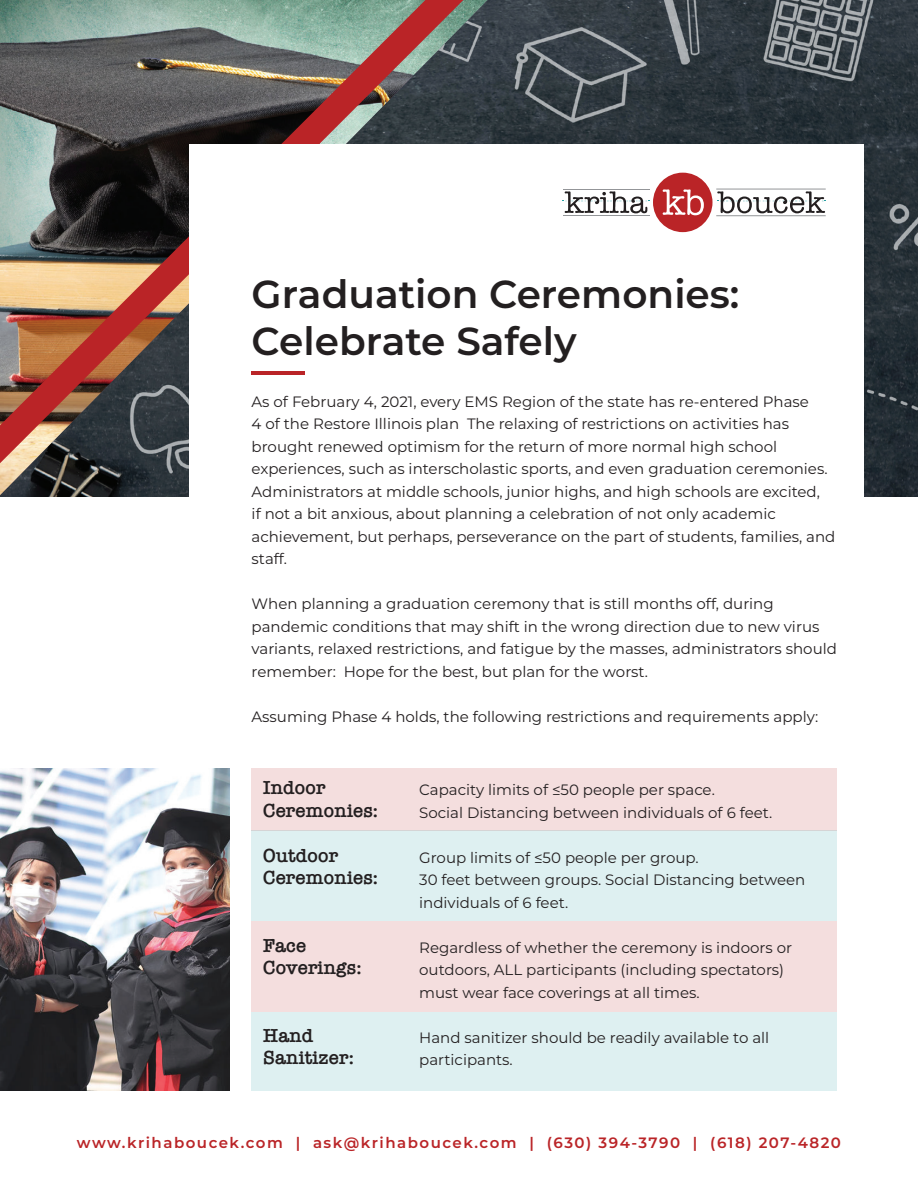
<style>
.page{position:relative;width:918px;height:1188px;background:#fff}
.page>*{position:absolute;margin:0;border:0;box-sizing:border-box;transform-origin:0 0}
.t1{font:600 39px/46.8px "Montserrat";color:#231f20}
.t2{font:600 19.5px/22.5px "American Typewriter";color:#231f20}
.t3{font:15px/22.5px "Montserrat";color:#231f20}
.t4{font:600 15px "Montserrat";letter-spacing:.1em;color:#ba2427}
</style>
<div class="page">
<div style="left:252px;top:768px;width:585px;height:62px;background:#f4dede"></div>
<div style="left:252px;top:921px;width:585px;height:91px;background:#f4dede"></div>
<div style="left:252px;top:830px;width:585px;height:91px;background:#def0f1"></div>
<div style="left:252px;top:1012px;width:585px;height:78px;background:#def0f1"></div>
<img style="left:0;top:0;width:918px;height:497px">
<img style="left:0;top:0;width:488px;height:495px">
<img style="left:0;top:0;width:463px;height:463px">
<div style="left:189px;top:144px;width:675px;height:504px;background:#fff"></div>
<img style="left:0;top:768px;width:230px;height:322px">
<hr style="left:252px;top:372px;width:53px;height:3px;background:#ba2427">
<div style="left:653px;top:173px;width:60px;height:59px;background:#ba2427;border-radius:50%"></div>
<svg style="left:663px;top:189px;width:41px;height:26px"></svg>
<hr style="left:563px;top:189px;width:86px;height:1px;background:#939598">
<hr style="left:563px;top:216px;width:86px;height:1px;background:#939598">
<hr style="left:716px;top:189px;width:110px;height:1px;background:#939598">
<hr style="left:716px;top:215px;width:110px;height:1px;background:#939598">
<svg style="left:563px;top:191px;width:86px;height:22px"></svg>
<svg style="left:717px;top:191px;width:109px;height:22px"></svg>
<h1 class="t1" style="left:252px;top:269px;width:489px">Graduation Ceremonies:<br>Celebrate Safely</h1>
<p class="t3" style="left:252px;top:390px;width:585px">As of February 4, 2021, every EMS Region of the state has re-entered Phase<br>4 of the Restore Illinois plan The relaxing of restrictions on activities has brought renewed optimism for the return of more normal high school experiences, such as interscholastic sports, and even graduation ceremonies.<br>Administrators at middle schools, junior highs, and high schools are excited,<br>if not a bit anxious, about planning a celebration of not only academic achievement, but perhaps, perseverance on the part of students, families, and staff.</p>
<p class="t3" style="left:252px;top:592px;width:587px">When planning a graduation ceremony that is still months off, during pandemic conditions that may shift in the wrong direction due to new virus variants, relaxed restrictions, and fatigue by the masses, administrators should remember: Hope for the best, but plan for the worst.</p>
<p class="t3" style="left:252px;top:705px;width:568px">Assuming Phase 4 holds, the following restrictions and requirements apply:</p>
<h2 class="t2" style="left:263px;top:776px;width:117px">Indoor<br>Ceremonies:</h2>
<h2 class="t2" style="left:263px;top:844px;width:117px">Outdoor<br>Ceremonies:</h2>
<h2 class="t2" style="left:263px;top:934px;width:100px">Face<br>Coverings:</h2>
<h2 class="t2" style="left:263px;top:1024px;width:92px">Hand<br>Sanitizer:</h2>
<p class="t3" style="left:419px;top:778px;width:355px">Capacity limits of ≤50 people per space.<br>Social Distancing between individuals of 6 feet.</p>
<p class="t3" style="left:419px;top:846px;width:388px">Group limits of ≤50 people per group.<br>30 feet between groups. Social Distancing between individuals of 6 feet.</p>
<p class="t3" style="left:419px;top:936px;width:374px">Regardless of whether the ceremony is indoors or outdoors, ALL participants (including spectators) must wear face coverings at all times.</p>
<p class="t3" style="left:419px;top:1026px;width:352px">Hand sanitizer should be readily available to all participants.</p>
<p class="t4" style="left:77px;top:1132px;width:766px">www.krihaboucek.com | ask@krihaboucek.com | (630) 394-3790 | (618) 207-4820</p>
</div>
